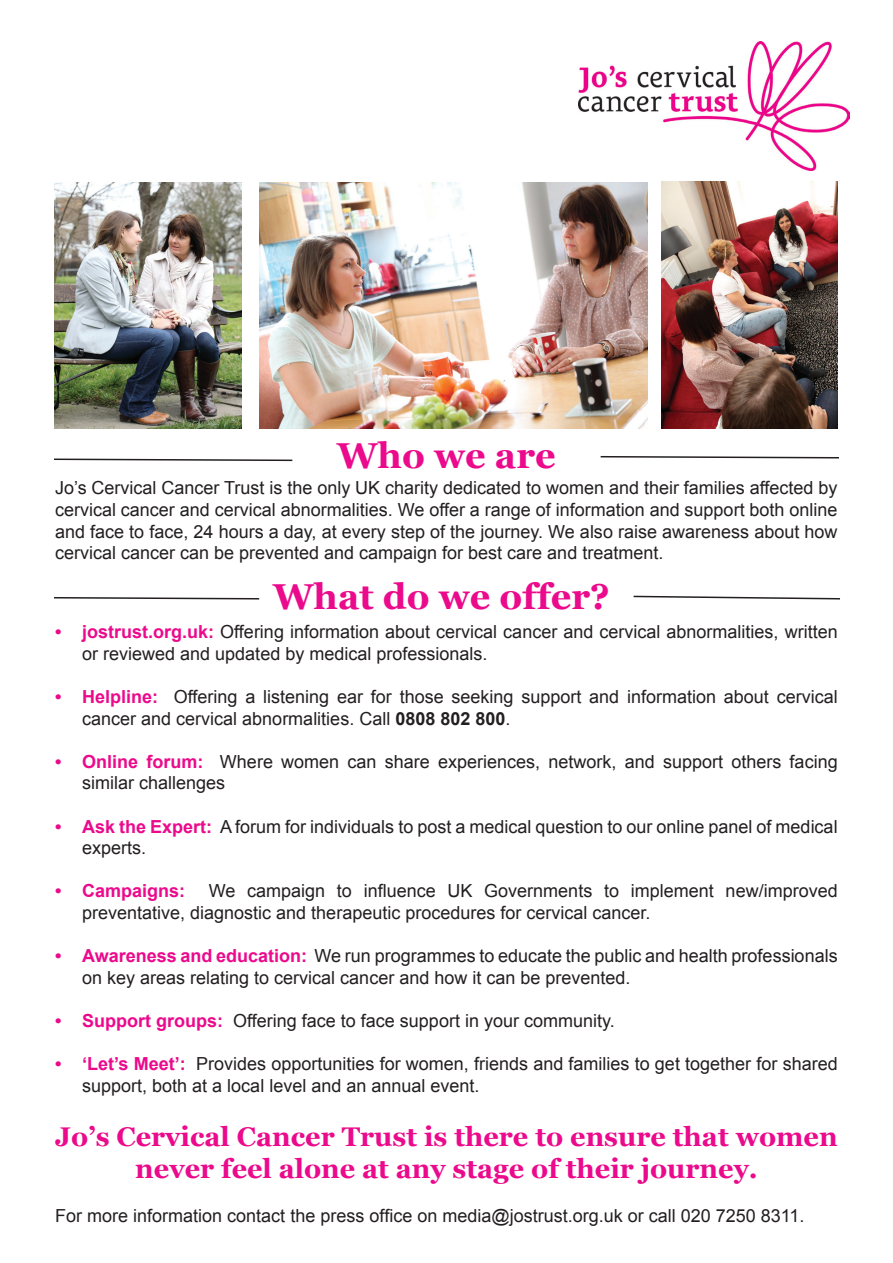
<style>
.page{position:relative;width:893px;height:1263px;background:#fff}
.page>*{position:absolute;margin:0;border:0;box-sizing:border-box;transform-origin:0 0}
.t1{font:700 36px "Georgia";color:#eb098c}
.t2{font:700 27px/32.4px "Georgia";color:#eb098c;text-align:center}
.t3{font:18px/21.6px "Arial";color:#231f20}
.t4{font:700 18px "Arial";color:#eb098c}
.s1{font-weight:700;color:#eb098c}
.s2{font-weight:700}
</style>
<div class="page">
<img style="left:578px;top:41px;width:272px;height:130px">
<svg style="left:54px;top:458px;width:239px;height:4px"></svg>
<svg style="left:600px;top:456px;width:239px;height:3px"></svg>
<svg style="left:54px;top:597px;width:206px;height:3px"></svg>
<svg style="left:633px;top:595px;width:207px;height:5px"></svg>
<img style="left:260px;top:182px;width:388px;height:247px">
<img style="left:54px;top:182px;width:188px;height:247px">
<img style="left:662px;top:182px;width:175px;height:247px">
<h1 class="t1" style="left:337px;top:432px;width:220px">Who we are</h1>
<p class="t3" style="left:55px;top:477px;width:784px;text-align:justify">Jo’s Cervical Cancer Trust is the only UK charity dedicated to women and their families affected by cervical cancer and cervical abnormalities. We offer a range of information and support both online and face to face, 24 hours a day, at every step of the journey. We also raise awareness about how cervical cancer can be prevented and campaign for best care and treatment.</p>
<h1 class="t1" style="left:273px;top:573px;width:338px">What do we offer?</h1>
<p class="t3" style="left:82px;top:621px;width:757px;text-indent:-27px"><span class="s1">• jostrust.org.uk:</span> Offering information about cervical cancer and cervical abnormalities, written or reviewed and updated by medical professionals.</p>
<p class="t3" style="left:82px;top:686px;width:757px;text-indent:-27px"><span class="s1">• Helpline:</span> Offering a listening ear for those seeking support and information about cervical cancer and cervical abnormalities. Call <span class="s2">0808 802 800</span>.</p>
<p class="t3" style="left:82px;top:751px;width:757px;text-indent:-27px"><span class="s1">• Online forum:</span> Where women can share experiences, network, and support others facing similar challenges</p>
<p class="t3" style="left:82px;top:815px;width:757px;text-indent:-27px"><span class="s1">• Ask the Expert:</span> A forum for individuals to post a medical question to our online panel of medical experts.</p>
<p class="t4" style="left:55px;top:879px;width:132px">• Campaigns:</p>
<p class="t3" style="left:82px;top:880px;width:757px;text-indent:127px">We campaign to influence UK Governments to implement new/improved preventative, diagnostic and therapeutic procedures for cervical cancer.</p>
<p class="t3" style="left:82px;top:945px;width:757px;text-indent:-27px"><span class="s1">• Awareness and education:</span> We run programmes to educate the public and health professionals on key areas relating to cervical cancer and how it can be prevented.</p>
<p class="t3" style="left:55px;top:1010px;width:561px"><span class="s1">• Support groups:</span> Offering face to face support in your community.</p>
<p class="t3" style="left:82px;top:1053px;width:757px;text-indent:-27px"><span class="s1">• ‘Let’s Meet’:</span> Provides opportunities for women, friends and families to get together for shared support, both at a local level and an annual event.</p>
<h2 class="t2" style="left:55px;top:1120px;width:784px">Jo’s Cervical Cancer Trust is there to ensure that women never feel alone at any stage of their journey.</h2>
<p class="t3" style="left:55px;top:1205px;width:751px">For more information contact the press office on media@jostrust.org.uk or call 020 7250 8311.</p>
</div>
